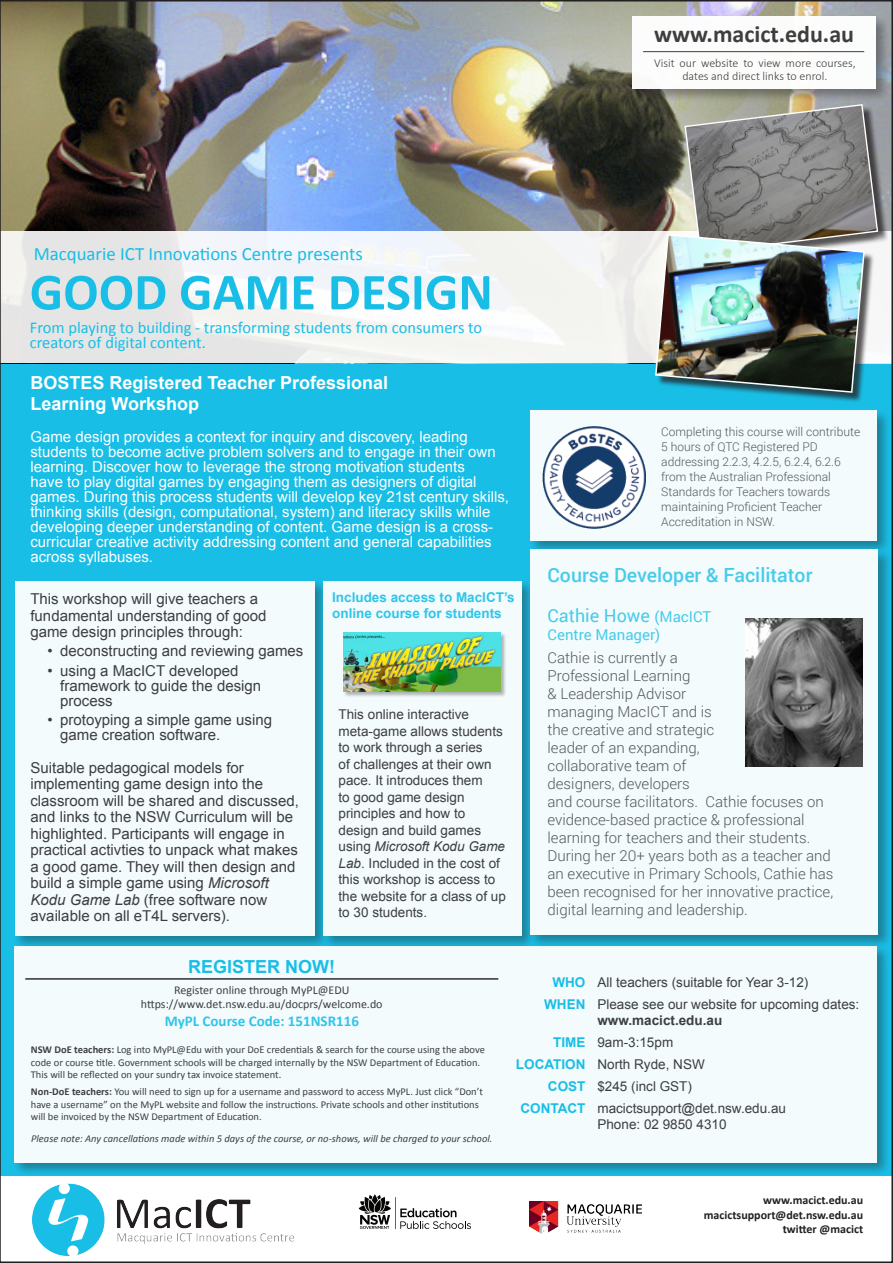
<style>
.page{position:relative;width:893px;height:1263px;background:#fff}
.page>*{position:absolute;margin:0;border:0;box-sizing:border-box;transform-origin:0 0}
.t1{font:700 52.5px "Calibri";color:#19bee6}
.t2{font:700 24px "Calibri";color:#3e3e3f}
.t3{font:500 19.5px "Roboto";color:#47cbeb}
.t4{font:18.9px "Calibri";color:#19bee6}
.t5{font:700 18px/21.6px "Arial";color:#fff}
.t6{font:18px "Roboto";color:#47cbeb}
.t7{font:700 18px "Arial";color:#19bee6}
.t8{font:16.5px/15px "Calibri";color:#19bee6}
.t9{font:15px/16.5px "Arial";color:#3e3e3f}
.t10{font:15px/15px "Arial";color:#fff}
.t11{font:300 15px/18px "Roboto";color:#57585a}
.t12{font:700 15px "Calibri";color:#30c5e9}
.t13{font:15px "Roboto";color:#47cbeb}
.t14{font:13.5px/16.5px "Arial";color:#3e3e3f}
.t15{font:700 13.5px/16.5px "Arial";color:#30c5e9}
.t16{font:700 13.5px "Arial";color:#19bee6}
.t17{font:300 12px/15px "Roboto";color:#57585a}
.t18{font:12px "Calibri";color:#3e3e3f}
.t19{font:300 12px/13.5px "Calibri";color:#3e3e3f;text-align:center}
.t20{font:700 12px "Calibri";color:#231f20}
.t21{font:10.5px/12.6px "Calibri";color:#3e3e3f}
.t22{font:italic 10.5px "Calibri";color:#3e3e3f}
.s1{font-style:italic}
.s2{font-size:15px}
.s3{font-weight:700}
</style>
<div class="page">
<div style="left:0;top:0;width:893px;height:1176px;background:#19bee6"></div>
<div style="left:13px;top:578px;width:316px;height:372px;background:#231f20;opacity:.41"></div>
<div style="left:15px;top:581px;width:300px;height:354px;background:#f3fbfd"></div>
<div style="left:321px;top:578px;width:215px;height:372px;background:#231f20;opacity:.41"></div>
<div style="left:324px;top:581px;width:198px;height:354px;background:#f3fbfd"></div>
<img style="left:3px;top:3px;width:887px;height:229px">
<svg style="left:3px;top:232px;width:887px;height:131px;background:#f0f0f0"></svg>
<div style="left:13px;top:944px;width:878px;height:233px;background:#231f20;opacity:.41"></div>
<div style="left:15px;top:946px;width:862px;height:217px;background:#f3fbfd"></div>
<div style="left:686px;top:106px;width:202px;height:158px;background:#231f20;opacity:.75"></div>
<div style="left:344px;top:632px;width:163px;height:65px;background:#231f20;opacity:.33"></div>
<img style="left:343px;top:632px;width:158px;height:59px">
<div style="left:657px;top:236px;width:218px;height:167px;background:#231f20;opacity:.75"></div>
<img style="left:654px;top:103px;width:225px;height:291px">
<img style="left:33px;top:1183px;width:261px;height:74px">
<svg style="left:359px;top:1194px;width:112px;height:35px"></svg>
<img style="left:529px;top:1201px;width:112px;height:33px">
<div style="left:630px;top:14px;width:260px;height:89px;background:#231f20;opacity:.41"></div>
<div style="left:632px;top:17px;width:244px;height:72px;background:#fff"></div>
<hr style="left:643px;top:51px;width:221px;height:1px;background:#3e3e3f">
<div style="left:528px;top:408px;width:363px;height:147px;background:#231f20;opacity:.41"></div>
<div style="left:530px;top:411px;width:347px;height:130px;background:#f3fbfd"></div>
<img style="left:543px;top:426px;width:102px;height:102px">
<hr style="left:25px;top:978px;width:473px;height:1px;background:#231f20">
<div style="left:528px;top:547px;width:364px;height:402px;background:#231f20;opacity:.41"></div>
<div style="left:530px;top:550px;width:348px;height:385px;background:#f3fbfd"></div>
<img style="left:745px;top:618px;width:118px;height:148px">
<p class="t2" style="left:654px;top:18px;width:202px">www.macict.edu.au</p>
<p class="t19" style="left:654px;top:56px;width:203px">Visit our website to view more courses, dates and direct links to enrol.</p>
<p class="t4" style="left:34px;top:242px;width:331px">Macquarie ICT Innovations Centre presents</p>
<p class="t1" style="left:30px;top:258px;width:465px">GOOD GAME DESIGN</p>
<p class="t8" style="left:30px;top:321px;width:454px">From playing to building - transforming students from consumers to creators of digital content.</p>
<p class="t5" style="left:30px;top:372px;width:359px">BOSTES Registered Teacher Professional<br>Learning Workshop</p>
<p class="t10" style="left:30px;top:429px;width:480px">Game design provides a context for inquiry and discovery, leading students to become active problem solvers and to engage in their own learning. Discover how to leverage the strong motivation students<br>have to play digital games by engaging them as designers of digital games. During this process students will develop key 21st century skills, thinking skills (design, computational, system) and literacy skills while developing deeper understanding of content. Game design is a cross&shy;curricular creative activity addressing content and general capabilities across syllabuses.</p>
<p class="t9" style="left:30px;top:591px;width:237px">This workshop will give teachers a fundamental understanding of good game design principles through:</p>
<p class="t9" style="left:47px;top:643px;width:257px">• deconstructing and reviewing games</p>
<p class="t9" style="left:60px;top:663px;width:202px;line-height:15px;text-indent:-13px">• using a MacICT developed framework to guide the design process</p>
<p class="t9" style="left:60px;top:712px;width:213px;line-height:15px;text-indent:-13px">• protoyping a simple game using game creation software.</p>
<p class="t9" style="left:30px;top:759px;width:270px">Suitable pedagogical models for implementing game design into the classroom will be shared and discussed, and links to the NSW Curriculum will be highlighted. Participants will engage in practical activties to unpack what makes a good game. They will then design and build a simple game using <span class="s1">Microsoft Kodu Game Lab</span> (free software now available on all eT4L servers).</p>
<p class="t15" style="left:332px;top:589px;width:184px">Includes access to MacICT’s online course for students</p>
<p class="t14" style="left:339px;top:706px;width:169px">This online interactive meta-game allows students to work through a series<br>of challenges at their own pace. It introduces them<br>to good game design principles and how to design and build games using <span class="s1">Microsoft Kodu Game<br>Lab</span>. Included in the cost of this workshop is access to the website for a class of up to 30 students.</p>
<p class="t17" style="left:661px;top:424px;width:200px">Completing this course will contribute<br>5 hours of QTC Registered PD addressing 2.2.3, 4.2.5, 6.2.4, 6.2.6 from the Australian Professional<br>Standards for Teachers towards maintaining Proficient Teacher<br>Accreditation in NSW.</p>
<p class="t3" style="left:548px;top:561px;width:266px">Course Developer &amp; Facilitator</p>
<p class="t6" style="left:548px;top:603px;width:165px">Cathie Howe <span class="s2">(MacICT</span></p>
<p class="t13" style="left:548px;top:624px;width:114px">Centre Manager)</p>
<p class="t11" style="left:548px;top:648px;width:287px">Cathie is currently a<br>Professional Learning<br>&amp; Leadership Advisor<br>managing MacICT and is<br>the creative and strategic<br>leader of an expanding,<br>collaborative team of<br>designers, developers<br>and course facilitators. Cathie focuses on evidence-based practice &amp; professional learning for teachers and their students.<br>During her 20+ years both as a teacher and an executive in Primary Schools, Cathie has been recognised for her innovative practice, digital learning and leadership.</p>
<p class="t7" style="left:188px;top:955px;width:149px">REGISTER NOW!</p>
<p class="t18" style="left:174px;top:982px;width:177px">Register online through MyPL@EDU</p>
<p class="t18" style="left:141px;top:996px;width:243px">https://www.det.nsw.edu.au/docprs/welcome.do</p>
<p class="t12" style="left:165px;top:1011px;width:196px">MyPL Course Code: 151NSR116</p>
<p class="t21" style="left:31px;top:1043px;width:456px"><span class="s3">NSW DoE teachers:</span> Log into MyPL@Edu with your DoE credentials &amp; search for the course using the above code or course title. Government schools will be charged internally by the NSW Department of Education.<br>This will be reflected on your sundry tax invoice statement.</p>
<p class="t21" style="left:31px;top:1085px;width:454px"><span class="s3">Non-DoE teachers:</span> You will need to sign up for a username and password to access MyPL. Just click “Don’t have a username” on the MyPL website and follow the instructions. Private schools and other institutions will be invoiced by the NSW Department of Education.</p>
<p class="t22" style="left:31px;top:1131px;width:463px">Please note: Any cancellations made within 5 days of the course, or no-shows, will be charged to your school.</p>
<p class="t16" style="left:552px;top:973px;width:34px">WHO</p>
<p class="t14" style="left:597px;top:974px;width:212px">All teachers (suitable for Year 3-12)</p>
<p class="t16" style="left:544px;top:995px;width:43px">WHEN</p>
<p class="t14" style="left:597px;top:996px;width:263px">Please see our website for upcoming dates: <span class="s3">www.macict.edu.au</span></p>
<p class="t16" style="left:553px;top:1033px;width:34px">TIME</p>
<p class="t14" style="left:597px;top:1034px;width:77px">9am-3:15pm</p>
<p class="t16" style="left:516px;top:1055px;width:71px">LOCATION</p>
<p class="t14" style="left:597px;top:1056px;width:109px">North Ryde, NSW</p>
<p class="t16" style="left:548px;top:1077px;width:39px">COST</p>
<p class="t14" style="left:597px;top:1078px;width:96px">$245 (incl GST)</p>
<p class="t16" style="left:520px;top:1099px;width:66px">CONTACT</p>
<p class="t14" style="left:597px;top:1100px;width:190px">macictsupport@det.nsw.edu.au</p>
<p class="t14" style="left:597px;top:1116px;width:131px">Phone: 02 9850 4310</p>
<p class="t20" style="left:763px;top:1193px;width:102px">www.macict.edu.au</p>
<p class="t20" style="left:704px;top:1207px;width:161px">macictsupport@det.nsw.edu.au</p>
<p class="t20" style="left:783px;top:1221px;width:82px">twitter @macict</p>
</div>
